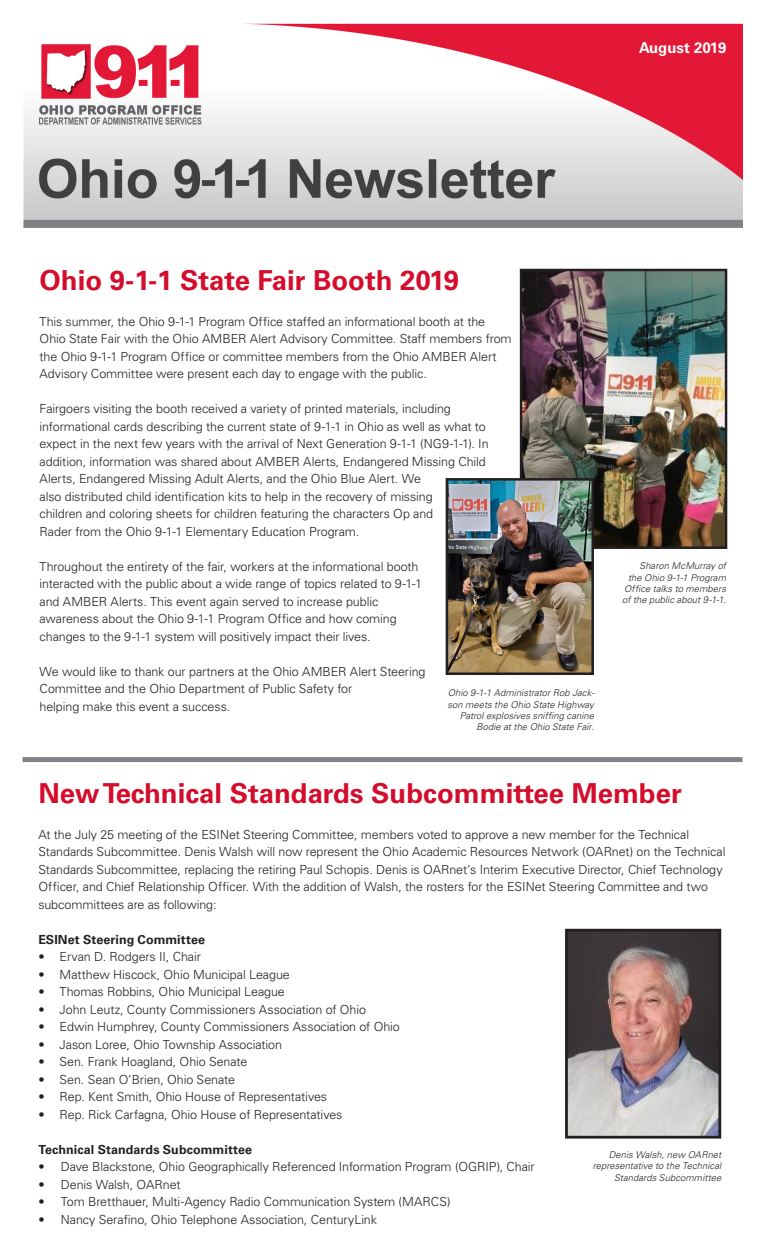
<style>
.page{position:relative;width:765px;height:1260px;background:#fff}
.page>*{position:absolute;margin:0;border:0;box-sizing:border-box;transform-origin:0 0}
.t1{font:700 27.5px "Univers LT Std";color:#d30d2b}
.t2{font:700 15px "Univers LT Std";color:#fff}
.t3{font:300 12.5px/17.5px "Univers LT Std";letter-spacing:-.01em;color:#231f20}
.t4{font:700 12.5px "Univers LT Std";letter-spacing:.005em;color:#231f20}
.t5{font:italic 300 9.38px/11.2px "Univers LT Std";letter-spacing:.005em;color:#231f20;text-align:right}
</style>
<div class="page">
<img style="left:23px;top:23px;width:719px;height:204px">
<div style="left:22px;top:757px;width:720px;height:5px;background:#808285"></div>
<img style="left:523px;top:272px;width:201px;height:274px">
<div style="left:520px;top:269px;width:207px;height:280px;border:2px solid #231f20"></div>
<img style="left:449px;top:481px;width:142px;height:191px">
<div style="left:446px;top:478px;width:148px;height:197px;border:2px solid #231f20"></div>
<img style="left:569px;top:933px;width:148px;height:202px">
<div style="left:565px;top:929px;width:156px;height:210px;border:3px solid #231f20"></div>
<p class="t2" style="left:639px;top:39px;width:89px">August 2019</p>
<p class="t1" style="left:40px;top:264px;width:421px">Ohio 9-1-1 State Fair Booth 2019</p>
<p class="t3" style="left:40px;top:313px;width:474px">This summer, the Ohio 9-1-1 Program Office staffed an informational booth at the Ohio State Fair with the Ohio AMBER Alert Advisory Committee. Staff members from the Ohio 9-1-1 Program Office or committee members from the Ohio AMBER Alert Advisory Committee were present each day to engage with the public.</p>
<p class="t3" style="left:40px;top:400px;width:413px">Fairgoers visiting the booth received a variety of printed materials, including</p>
<p class="t3" style="left:40px;top:418px;width:451px">informational cards describing the current state of 9-1-1 in Ohio as well as what to expect in the next few years with the arrival of Next Generation 9-1-1 (NG9-1-1). In addition, information was shared about AMBER Alerts, Endangered Missing Child Alerts, Endangered Missing Adult Alerts, and the Ohio Blue Alert. We<br>also distributed child identification kits to help in the recovery of missing<br>children and coloring sheets for children featuring the characters Op and<br>Rader from the Ohio 9-1-1 Elementary Education Program.</p>
<p class="t3" style="left:40px;top:558px;width:380px">Throughout the entirety of the fair, workers at the informational booth</p>
<p class="t3" style="left:40px;top:575px;width:384px">interacted with the public about a wide range of topics related to 9-1-1 and AMBER Alerts. This event again served to increase public</p>
<p class="t3" style="left:40px;top:610px;width:359px">awareness about the Ohio 9-1-1 Program Office and how coming</p>
<p class="t3" style="left:40px;top:628px;width:333px">changes to the 9-1-1 system will positively impact their lives.</p>
<p class="t3" style="left:40px;top:663px;width:387px">We would like to thank our partners at the Ohio AMBER Alert Steering<br>Committee and the Ohio Department of Public Safety for</p>
<p class="t3" style="left:40px;top:698px;width:192px">helping make this event a success.</p>
<p class="t5" style="left:447px;top:688px;width:149px">Ohio 9-1-1 Administrator Rob Jack&shy;son meets the Ohio State Highway<br>Patrol explosives sniffing canine<br>Bodie at the Ohio State Fair.</p>
<p class="t5" style="left:622px;top:560px;width:105px">Sharon McMurray of<br>the Ohio 9-1-1 Program<br>Office talks to members of the public about 9-1-1.</p>
<p class="t1" style="left:38px;top:777px;width:645px">New Technical Standards Subcommittee Member</p>
<p class="t3" style="left:38px;top:826px;width:689px">At the July 25 meeting of the ESINet Steering Committee, members voted to approve a new member for the Technical Standards Subcommittee. Denis Walsh will now represent the Ohio Academic Resources Network (OARnet) on the Technical Standards Subcommittee, replacing the retiring Paul Schopis. Denis is OARnet’s Interim Executive Director, Chief Technology Officer, and Chief Relationship Officer. With the addition of Walsh, the rosters for the ESINet Steering Committee and two subcommittees are as following:</p>
<p class="t4" style="left:38px;top:932px;width:168px">ESINet Steering Committee</p>
<p class="t3" style="left:38px;top:948px;width:164px">• Ervan D. Rodgers II, Chair</p>
<p class="t3" style="left:38px;top:966px;width:253px">• Matthew Hiscock, Ohio Municipal League</p>
<p class="t3" style="left:38px;top:983px;width:248px">• Thomas Robbins, Ohio Municipal League</p>
<p class="t3" style="left:38px;top:1001px;width:329px">• John Leutz, County Commissioners Association of Ohio</p>
<p class="t3" style="left:38px;top:1018px;width:363px">• Edwin Humphrey, County Commissioners Association of Ohio</p>
<p class="t3" style="left:38px;top:1036px;width:245px">• Jason Loree, Ohio Township Association</p>
<p class="t3" style="left:38px;top:1053px;width:211px">• Sen. Frank Hoagland, Ohio Senate</p>
<p class="t3" style="left:38px;top:1071px;width:198px">• Sen. Sean O’Brien, Ohio Senate</p>
<p class="t3" style="left:38px;top:1088px;width:290px">• Rep. Kent Smith, Ohio House of Representatives</p>
<p class="t3" style="left:38px;top:1106px;width:306px">• Rep. Rick Carfagna, Ohio House of Representatives</p>
<p class="t4" style="left:38px;top:1142px;width:215px">Technical Standards Subcommittee</p>
<p class="t3" style="left:38px;top:1158px;width:498px">• Dave Blackstone, Ohio Geographically Referenced Information Program (OGRIP), Chair</p>
<p class="t3" style="left:38px;top:1176px;width:144px">• Denis Walsh, OARnet</p>
<p class="t3" style="left:38px;top:1193px;width:414px">• Tom Bretthauer, Multi-Agency Radio Communication System (MARCS)</p>
<p class="t3" style="left:38px;top:1211px;width:340px">• Nancy Serafino, Ohio Telephone Association, CenturyLink</p>
<p class="t5" style="left:609px;top:1149px;width:114px">Denis Walsh, new OARnet</p>
<p class="t5" style="left:593px;top:1161px;width:130px">representative to the Technical</p>
<p class="t5" style="left:614px;top:1172px;width:109px">Standards Subcommittee</p>
</div>
